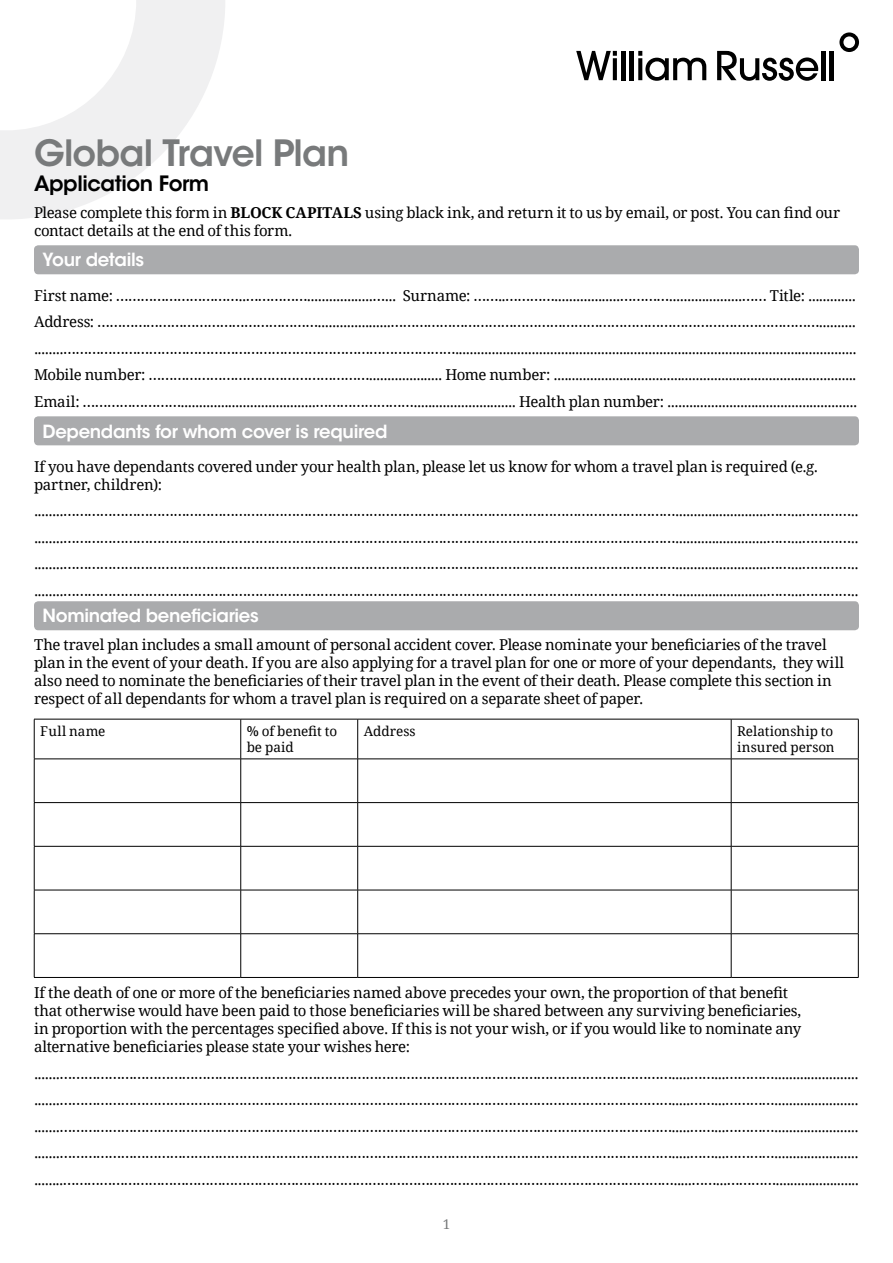
<style>
.page{position:relative;width:893px;height:1263px;background:#fff}
.page>*{position:absolute;margin:0;border:0;box-sizing:border-box;transform-origin:0 0}
.t1{font:600 36px "ITC Avant Garde Std";letter-spacing:-.025em;color:#787a7b}
.t2{font:600 21px "ITC Avant Garde Std";letter-spacing:-.02em;color:#000}
.t3{font:600 18px "ITC Avant Garde Std";letter-spacing:-.02em;color:#fff}
.t4{font:15px/26.5px "Droid Serif";letter-spacing:-.02em;color:#000}
.t5{font:13.5px/16.5px "Droid Serif";letter-spacing:-.005em;color:#000}
.t6{font:13.5px "Droid Serif";letter-spacing:.015em;color:#000}
.t7{font:13.5px "Droid Serif";color:#787a7b}
.s1{font-weight:700}
</style>
<div class="page">
<svg style="left:576px;top:51px;width:41px;height:29px"></svg>
<svg style="left:613px;top:58px;width:4px;height:22px"></svg>
<hr style="left:621px;top:51px;width:4px;height:29px;background:#000">
<hr style="left:630px;top:51px;width:4px;height:29px;background:#000">
<svg style="left:638px;top:51px;width:68px;height:30px"></svg>
<svg style="left:717px;top:51px;width:101px;height:30px"></svg>
<hr style="left:821px;top:51px;width:4px;height:29px;background:#000">
<hr style="left:830px;top:51px;width:4px;height:29px;background:#000">
<svg style="left:839px;top:32px;width:20px;height:20px"></svg>
<svg style="left:0;top:0;width:225px;height:219px;fill:#f0f0f1"></svg>
<div style="left:34px;top:245px;width:825px;height:29px;background:#aaabad;border-radius:4px"></div>
<div style="left:34px;top:416px;width:825px;height:29px;background:#aaabad;border-radius:4px"></div>
<div style="left:34px;top:601px;width:825px;height:29px;background:#aaabad;border-radius:4px"></div>
<hr style="left:34px;top:719px;width:207px;height:1px;background:#000">
<hr style="left:34px;top:719px;width:1px;height:40px;background:#000">
<hr style="left:241px;top:719px;width:117px;height:1px;background:#000">
<hr style="left:240px;top:719px;width:1px;height:40px;background:#000">
<hr style="left:358px;top:719px;width:373px;height:1px;background:#000">
<hr style="left:357px;top:719px;width:1px;height:40px;background:#000">
<hr style="left:731px;top:719px;width:127px;height:1px;background:#000">
<hr style="left:731px;top:719px;width:1px;height:40px;background:#000">
<hr style="left:858px;top:719px;width:1px;height:40px;background:#000">
<hr style="left:34px;top:759px;width:207px;height:1px;background:#000">
<hr style="left:34px;top:759px;width:1px;height:43px;background:#000">
<hr style="left:241px;top:759px;width:117px;height:1px;background:#000">
<hr style="left:240px;top:759px;width:1px;height:43px;background:#000">
<hr style="left:358px;top:759px;width:373px;height:1px;background:#000">
<hr style="left:357px;top:759px;width:1px;height:43px;background:#000">
<hr style="left:731px;top:759px;width:127px;height:1px;background:#000">
<hr style="left:731px;top:759px;width:1px;height:43px;background:#000">
<hr style="left:858px;top:759px;width:1px;height:43px;background:#000">
<hr style="left:34px;top:802px;width:207px;height:1px;background:#000">
<hr style="left:34px;top:803px;width:1px;height:43px;background:#000">
<hr style="left:241px;top:802px;width:117px;height:1px;background:#000">
<hr style="left:240px;top:803px;width:1px;height:43px;background:#000">
<hr style="left:358px;top:802px;width:373px;height:1px;background:#000">
<hr style="left:357px;top:803px;width:1px;height:43px;background:#000">
<hr style="left:731px;top:802px;width:127px;height:1px;background:#000">
<hr style="left:731px;top:803px;width:1px;height:43px;background:#000">
<hr style="left:858px;top:803px;width:1px;height:43px;background:#000">
<hr style="left:34px;top:846px;width:207px;height:1px;background:#000">
<hr style="left:34px;top:846px;width:1px;height:44px;background:#000">
<hr style="left:241px;top:846px;width:117px;height:1px;background:#000">
<hr style="left:240px;top:846px;width:1px;height:44px;background:#000">
<hr style="left:358px;top:846px;width:373px;height:1px;background:#000">
<hr style="left:357px;top:846px;width:1px;height:44px;background:#000">
<hr style="left:731px;top:846px;width:127px;height:1px;background:#000">
<hr style="left:731px;top:846px;width:1px;height:44px;background:#000">
<hr style="left:858px;top:846px;width:1px;height:44px;background:#000">
<hr style="left:34px;top:890px;width:207px;height:1px;background:#000">
<hr style="left:34px;top:890px;width:1px;height:43px;background:#000">
<hr style="left:241px;top:890px;width:117px;height:1px;background:#000">
<hr style="left:240px;top:890px;width:1px;height:43px;background:#000">
<hr style="left:358px;top:890px;width:373px;height:1px;background:#000">
<hr style="left:357px;top:890px;width:1px;height:43px;background:#000">
<hr style="left:731px;top:890px;width:127px;height:1px;background:#000">
<hr style="left:731px;top:890px;width:1px;height:43px;background:#000">
<hr style="left:858px;top:890px;width:1px;height:43px;background:#000">
<hr style="left:34px;top:933px;width:207px;height:1px;background:#000">
<hr style="left:34px;top:934px;width:1px;height:43px;background:#000">
<hr style="left:241px;top:933px;width:117px;height:1px;background:#000">
<hr style="left:240px;top:934px;width:1px;height:43px;background:#000">
<hr style="left:358px;top:933px;width:373px;height:1px;background:#000">
<hr style="left:357px;top:934px;width:1px;height:43px;background:#000">
<hr style="left:731px;top:933px;width:127px;height:1px;background:#000">
<hr style="left:731px;top:934px;width:1px;height:43px;background:#000">
<hr style="left:858px;top:934px;width:1px;height:43px;background:#000">
<hr style="left:34px;top:977px;width:207px;height:1px;background:#000">
<hr style="left:241px;top:977px;width:117px;height:1px;background:#000">
<hr style="left:358px;top:977px;width:373px;height:1px;background:#000">
<hr style="left:731px;top:977px;width:127px;height:1px;background:#000">
<h1 class="t1" style="left:34px;top:130px;width:317px">Global Travel Plan</h1>
<h2 class="t2" style="left:34px;top:170px;width:177px">Application Form</h2>
<p class="t4" style="left:34px;top:203px;width:808px;line-height:18px">Please complete this form in <span class="s1">BLOCK CAPITALS</span> using black ink, and return it to us by email, or post. You can find our contact details at the end of this form.</p>
<p class="t3" style="left:43px;top:248px;width:103px">Your details</p>
<p class="t4" style="left:34px;top:282px;width:825px;text-align:justify">First name: …………………………..……………..................…... Surname: ……..…………..................…………....................…… Title: .............<br>Address: ………………………………………………....................…………………………………………………………………………………………….......... ........……………………………………………………………………………………..............................................................................................................<br>Mobile number: ……………………………………………….................... Home number: ...................................................................................<br>Email: …………………….....................................……………………............................ Health plan number: ....................................................</p>
<p class="t3" style="left:43px;top:419px;width:347px">Dependants for whom cover is required</p>
<p class="t4" style="left:34px;top:457px;width:786px;line-height:18px">If you have dependants covered under your health plan, please let us know for whom a travel plan is required (e.g. partner, children):</p>
<p class="t4" style="left:34px;top:497px;width:826px;text-align:justify">........…………………………………………………………………………………………………………………………………….........................……...………….. ........…………………………………………………………………………………………………………………………………….........................……...………….. ........…………………………………………………………………………………………………………………………………….........................……...………….. ........…………………………………………………………………………………………………………………………………….........................……...…………..</p>
<p class="t3" style="left:43px;top:604px;width:218px">Nominated beneficiaries</p>
<p class="t4" style="left:34px;top:636px;width:812px;line-height:18px">The travel plan includes a small amount of personal accident cover. Please nominate your beneficiaries of the travel plan in the event of your death. If you are also applying for a travel plan for one or more of your dependants, they will also need to nominate the beneficiaries of their travel plan in the event of their death. Please complete this section in respect of all dependants for whom a travel plan is required on a separate sheet of paper.</p>
<p class="t6" style="left:40px;top:721px;width:67px">Full name</p>
<p class="t5" style="left:247px;top:722px;width:92px">% of benefit to be paid</p>
<p class="t5" style="left:364px;top:722px;width:53px">Address</p>
<p class="t5" style="left:737px;top:722px;width:99px">Relationship to insured person</p>
<p class="t4" style="left:34px;top:983px;width:769px;line-height:18px">If the death of one or more of the beneficiaries named above precedes your own, the proportion of that benefit that otherwise would have been paid to those beneficiaries will be shared between any surviving beneficiaries, in proportion with the percentages specified above. If this is not your wish, or if you would like to nominate any alternative beneficiaries please state your wishes here:</p>
<p class="t4" style="left:34px;top:1060px;width:827px;text-align:justify">.......…………………………………………………………………………………………………………………………………….....……...…………....................... .......…………………………………………………………………………………………………………………………………….....……...…………....................... .......…………………………………………………………………………………………………………………………………….....……...…………....................... .......…………………………………………………………………………………………………………………………………….....……...…………....................... ........…………………………………………………………………………………………………………………………………….....……...………….......................</p>
<p class="t7" style="left:443px;top:1215px;width:9px">1</p>
</div>
